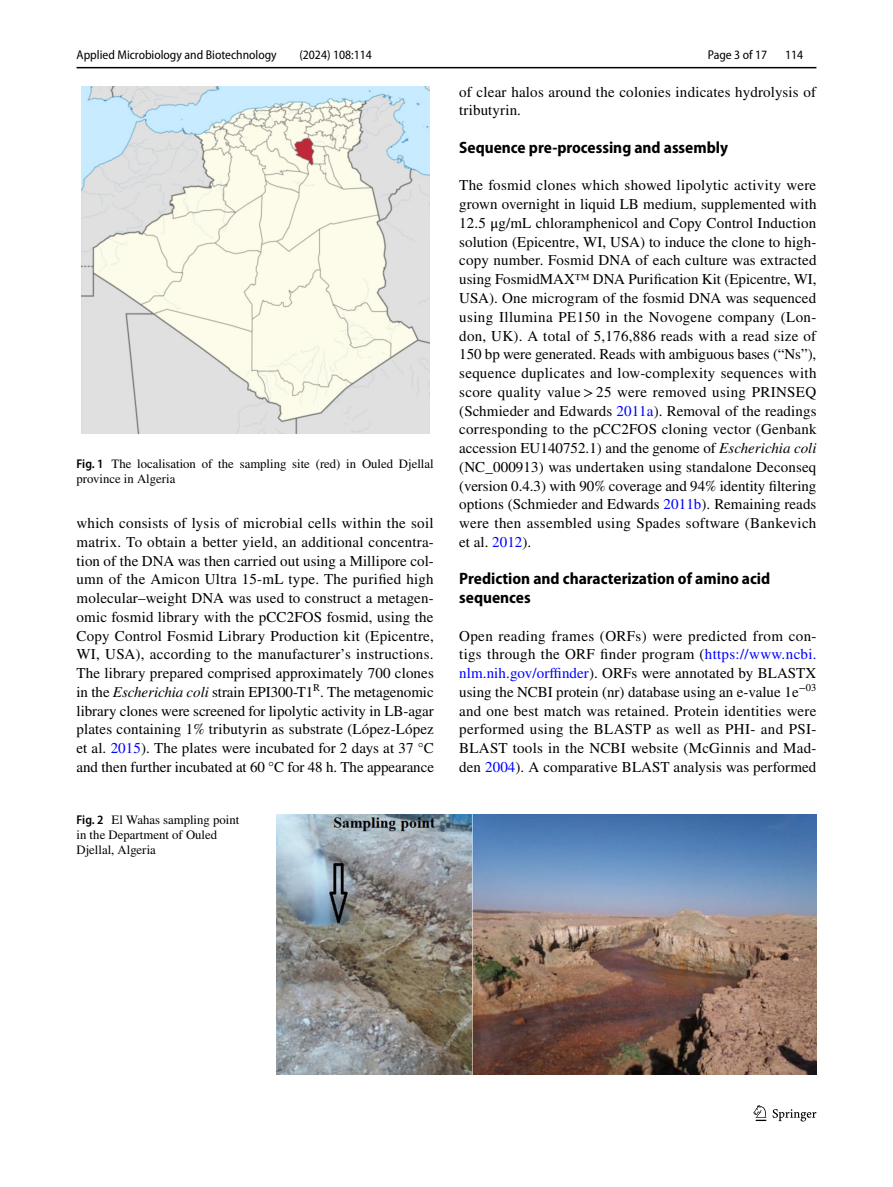
<style>
.page{position:relative;width:893px;height:1187px;background:#fff}
.page>*{position:absolute;margin:0;border:0;box-sizing:border-box;transform-origin:0 0}
.t1{font:700 semi-condensed 16.5px/18.8px "Myriad Pro";color:#000}
.t2{font:15px/18.8px "STIX";letter-spacing:.005em;color:#000;text-align:justify}
.t3{font:12.75px/15px "STIX";color:#000}
.t4{font:semi-condensed 12.75px "Myriad Pro";color:#000}
.s1{font-family:"Myriad Pro";font-weight:600;font-stretch:semi-condensed}
.s2{font-style:italic}
.s3{color:#00f}
</style>
<div class="page">
<hr style="left:77px;top:67px;width:739px;height:1px;background:#000">
<svg style="left:753px;top:1105px;width:13px;height:15px"></svg>
<svg style="left:773px;top:1109px;width:43px;height:12px"></svg>
<img style="left:81px;top:87px;width:348px;height:346px">
<img style="left:277px;top:814px;width:539px;height:259px">
<p class="t4" style="left:77px;top:48px;width:202px">Applied Microbiology and Biotechnology</p>
<p class="t4" style="left:299px;top:48px;width:74px">(2024) 108:114</p>
<p class="t4" style="left:708px;top:48px;width:61px">Page 3 of 17</p>
<p class="t4" style="left:785px;top:48px;width:20px">114</p>
<p class="t3" style="left:77px;top:457px;width:359px"><span class="s1">Fig. 1</span> The localisation of the sampling site (red) in Ouled Djellal province in Algeria</p>
<p class="t2" style="left:77px;top:514px;width:359px">which consists of lysis of microbial cells within the soil matrix. To obtain a better yield, an additional concentra&shy;tion of the DNA was then carried out using a Millipore col&shy;umn of the Amicon Ultra 15-mL type. The purified high molecular–weight DNA was used to construct a metagen&shy;omic fosmid library with the pCC2FOS fosmid, using the Copy Control Fosmid Library Production kit (Epicentre, WI, USA), according to the manufacturer’s instructions.<br>The library prepared comprised approximately 700 clones in the <span class="s2">Escherichia coli</span> strain EPI300-T1<sup>R</sup>. The metagenomic library clones were screened for lipolytic activity in LB-agar plates containing 1% tributyrin as substrate (López-López et al. <span class="s3">2015</span>). The plates were incubated for 2 days at 37 °C and then further incubated at 60 °C for 48 h. The appearance</p>
<p class="t3" style="left:77px;top:813px;width:164px"><span class="s1">Fig. 2</span> El Wahas sampling point in the Department of Ouled<br>Djellal, Algeria</p>
<p class="t2" style="left:459px;top:83px;width:358px">of clear halos around the colonies indicates hydrolysis of tributyrin.</p>
<p class="t1" style="left:459px;top:138px;width:270px">Sequence pre‑processing and assembly</p>
<p class="t2" style="left:459px;top:177px;width:359px">The fosmid clones which showed lipolytic activity were grown overnight in liquid LB medium, supplemented with 12.5 μg/mL chloramphenicol and Copy Control Induction solution (Epicentre, WI, USA) to induce the clone to high&shy;copy number. Fosmid DNA of each culture was extracted using FosmidMAX™ DNA Purification Kit (Epicentre, WI, USA). One microgram of the fosmid DNA was sequenced using Illumina PE150 in the Novogene company (Lon&shy;don, UK). A total of 5,176,886 reads with a read size of 150 bp were generated. Reads with ambiguous bases (“Ns”), sequence duplicates and low-complexity sequences with score quality value &gt; 25 were removed using PRINSEQ (Schmieder and Edwards <span class="s3">2011a</span>). Removal of the readings corresponding to the pCC2FOS cloning vector (Genbank accession EU140752.1) and the genome of <span class="s2">Escherichia coli </span>(NC_000913) was undertaken using standalone Deconseq (version 0.4.3) with 90% coverage and 94% identity filtering options (Schmieder and Edwards <span class="s3">2011b</span>). Remaining reads were then assembled using Spades software (Bankevich et al. <span class="s3">2012</span>).</p>
<p class="t1" style="left:459px;top:569px;width:313px">Prediction and characterization of amino acid sequences</p>
<p class="t2" style="left:459px;top:627px;width:359px">Open reading frames (ORFs) were predicted from con&shy;tigs through the ORF finder program (<span class="s3">https://www.ncbi. nlm.nih.gov/orffinder</span>). ORFs were annotated by BLASTX using the NCBI protein (nr) database using an e-value 1e<sup>−03 </sup>and one best match was retained. Protein identities were performed using the BLASTP as well as PHI- and PSI-BLAST tools in the NCBI website (McGinnis and Mad&shy;den <span class="s3">2004</span>). A comparative BLAST analysis was performed</p>
</div>
